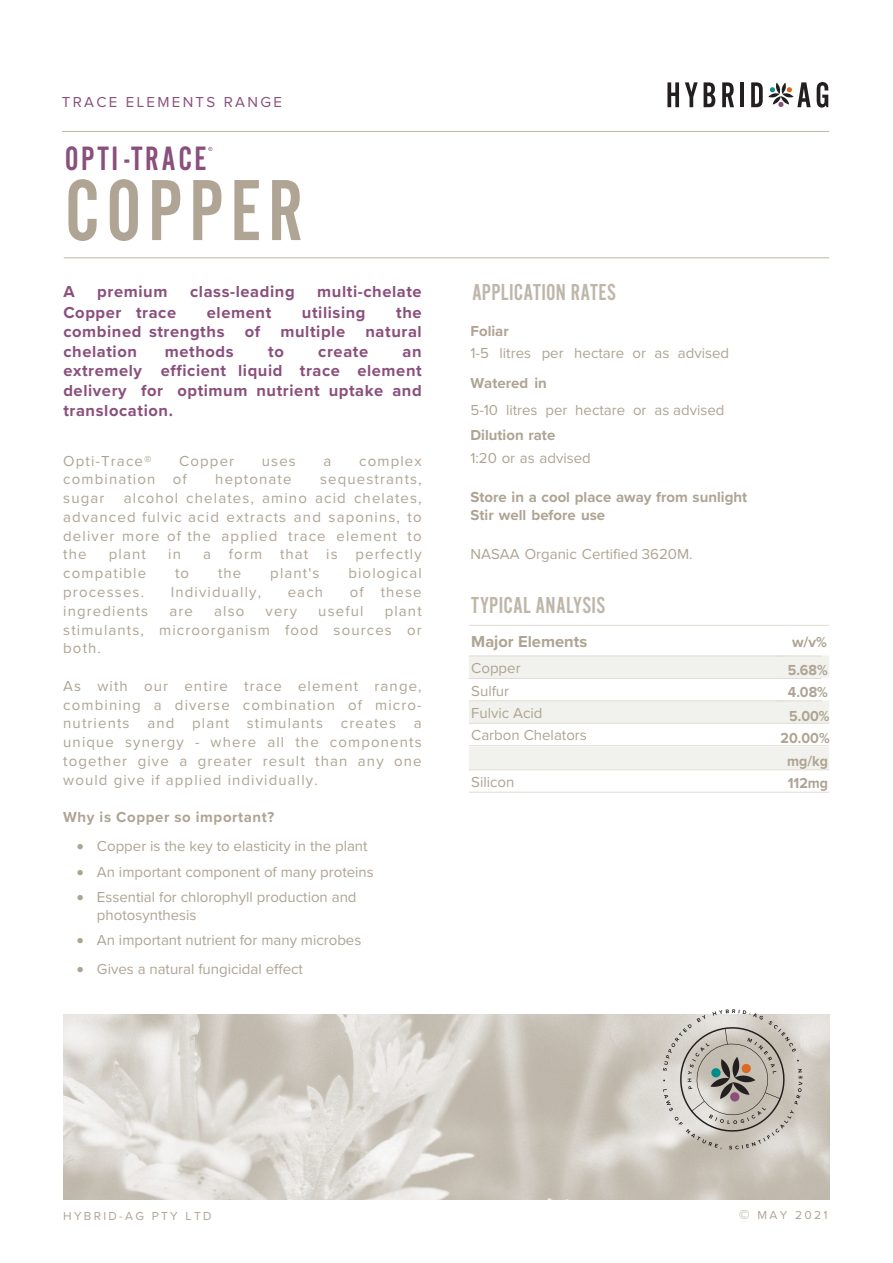
<style>
.page{position:relative;width:893px;height:1263px;background:#fff}
.page>*{position:absolute;margin:0;border:0;box-sizing:border-box;transform-origin:0 0}
.t1{font:90px "Alternate Got No 2 D";letter-spacing:.07em;color:#b0a595}
.t2{font:35.1px "Alternate Got No 2 D";letter-spacing:.075em;color:#8a4f7c}
.t3{font:24px "Alternate Got No 2 D";letter-spacing:.01em;color:#bfb6aa}
.t4{font:700 16.5px/19.8px "Proxima Nova";letter-spacing:.035em;color:#8a4f7c;text-align:justify}
.t5{font:700 16.5px "Proxima Nova";color:#afa493}
.t6{font:15px/18.8px "Proxima Nova";letter-spacing:.075em;color:#afa494;text-align:justify}
.t7{font:15px/18px "Proxima Nova";color:#afa493}
.t8{font:700 15px/17.4px "Proxima Nova";color:#afa493}
.t9{font:15px "Proxima Nova";color:#afa494}
.t10{font:700 15px "Proxima Nova";color:#afa493;scale:.94 1}
.t11{font:700 15px "Proxima Nova";letter-spacing:.04em;color:#afa494}
.t12{font:15px "Proxima Nova";letter-spacing:.155em;color:#8a4f7c}
.t13{font:12px "Proxima Nova";letter-spacing:.195em;color:#afa494}
.s1{color:#afa493}
.s2{font-size:13.5px}
</style>
<div class="page">
<hr style="left:62px;top:131px;width:767px;height:1px;background:#bfb6aa">
<hr style="left:64px;top:257px;width:765px;height:1px;background:#bfb6aa">
<svg style="left:667px;top:82px;width:12px;height:25px"></svg>
<svg style="left:685px;top:82px;width:13px;height:25px"></svg>
<svg style="left:704px;top:82px;width:11px;height:25px"></svg>
<svg style="left:722px;top:82px;width:12px;height:25px"></svg>
<hr style="left:740px;top:82px;width:4px;height:25px;background:#231f20">
<svg style="left:817px;top:82px;width:11px;height:26px"></svg>
<svg style="left:751px;top:82px;width:60px;height:25px"></svg>
<img style="left:64px;top:1014px;width:765px;height:185px">
<hr style="left:469px;top:625px;width:315px;height:1px;background:#e1dcd5">
<hr style="left:784px;top:625px;width:45px;height:1px;background:#e1dcd5">
<svg style="left:663px;top:1009px;width:139px;height:140px"></svg>
<svg style="left:208px;top:147px;width:4px;height:4px"></svg>
<svg style="left:469px;top:655px;width:360px;height:116px"></svg>
<hr style="left:469px;top:769px;width:315px;height:1px;background:#e1dcd5">
<hr style="left:784px;top:769px;width:45px;height:1px;background:#e1dcd5">
<hr style="left:469px;top:792px;width:315px;height:1px;background:#e1dcd5">
<hr style="left:784px;top:792px;width:45px;height:1px;background:#e1dcd5">
<p class="t12" style="left:62px;top:95px;width:222px">TRACE ELEMENTS RANGE</p>
<h2 class="t2" style="left:65px;top:140px;width:144px">OPTI-TRACE</h2>
<h1 class="t1" style="left:65px;top:163px;width:240px">COPPER</h1>
<p class="t4" style="left:63px;top:281px;width:13px">A</p>
<p class="t4" style="left:97px;top:281px;width:72px">premium</p>
<p class="t4" style="left:190px;top:281px;width:106px">class-leading</p>
<p class="t4" style="left:317px;top:281px;width:106px">multi-chelate</p>
<p class="t4" style="left:63px;top:302px;width:114px">Copper trace</p>
<p class="t4" style="left:207px;top:302px;width:66px">element</p>
<p class="t4" style="left:302px;top:302px;width:65px">utilising</p>
<p class="t4" style="left:63px;top:302px;width:360px;text-indent:333px">the combined strengths of multiple natural chelation</p>
<p class="t4" style="left:165px;top:341px;width:70px">methods</p>
<p class="t4" style="left:268px;top:341px;width:17px">to</p>
<p class="t4" style="left:318px;top:341px;width:51px">create</p>
<p class="t4" style="left:63px;top:341px;width:360px;text-indent:339px">an extremely efficient liquid trace element delivery for optimum nutrient uptake and translocation.</p>
<p class="t6" style="left:63px;top:451px;width:90px">Opti-Trace®</p>
<p class="t6" style="left:179px;top:451px;width:56px">Copper</p>
<p class="t6" style="left:262px;top:451px;width:36px">uses</p>
<p class="t6" style="left:324px;top:451px;width:9px">a</p>
<p class="t6" style="left:359px;top:451px;width:64px">complex</p>
<p class="t6" style="left:63px;top:469px;width:125px">combination of</p>
<p class="t6" style="left:215px;top:469px;width:78px">heptonate</p>
<p class="t6" style="left:320px;top:469px;width:103px">sequestrants,</p>
<p class="t6" style="left:63px;top:488px;width:43px">sugar</p>
<p class="t6" style="left:63px;top:488px;width:360px;text-indent:61px">alcohol chelates, amino acid chelates, advanced fulvic acid extracts and saponins, to deliver more of the applied trace element to the</p>
<p class="t6" style="left:109px;top:544px;width:39px">plant</p>
<p class="t6" style="left:168px;top:544px;width:14px">in</p>
<p class="t6" style="left:203px;top:544px;width:220px">a form that is perfectly</p>
<p class="t6" style="left:63px;top:563px;width:84px">compatible</p>
<p class="t6" style="left:175px;top:563px;width:16px">to</p>
<p class="t6" style="left:218px;top:563px;width:25px">the</p>
<p class="t6" style="left:270px;top:563px;width:51px">plant's</p>
<p class="t6" style="left:348px;top:563px;width:75px">biological</p>
<p class="t6" style="left:63px;top:582px;width:82px">processes.</p>
<p class="t6" style="left:171px;top:582px;width:92px">Individually,</p>
<p class="t6" style="left:288px;top:582px;width:37px">each</p>
<p class="t6" style="left:350px;top:582px;width:74px">of these</p>
<p class="t6" style="left:63px;top:601px;width:86px">ingredients</p>
<p class="t6" style="left:169px;top:601px;width:25px">are</p>
<p class="t6" style="left:214px;top:601px;width:32px">also</p>
<p class="t6" style="left:266px;top:601px;width:33px">very</p>
<p class="t6" style="left:318px;top:601px;width:47px">useful</p>
<p class="t6" style="left:63px;top:601px;width:360px;text-indent:321px">plant stimulants, microorganism food sources or both.</p>
<p class="t6" style="left:63px;top:676px;width:360px">As with our entire trace element range, combining a diverse combination of micro&shy;nutrients and plant stimulants creates a unique synergy - where all the components together give a greater result than any one would give if applied individually.</p>
<p class="t11" style="left:63px;top:806px;width:213px">Why is Copper so important?</p>
<p class="t7" style="left:77px;top:837px;width:292px">• Copper is the key to elasticity in the plant</p>
<p class="t9" style="left:77px;top:861px;width:298px"><span class="s1">•</span> An important component of many proteins</p>
<p class="t7" style="left:97px;top:888px;width:261px;text-indent:-20px">• Essential for chlorophyll production and photosynthesis</p>
<p class="t7" style="left:77px;top:930px;width:286px">• An important nutrient for many microbes</p>
<p class="t9" style="left:77px;top:958px;width:227px"><span class="s1">•</span> Gives a natural fungicidal effect</p>
<h3 class="t3" style="left:472px;top:279px;width:145px">APPLICATION RATES</h3>
<p class="t8" style="left:470px;top:322px;width:40px">Foliar</p>
<p class="t7" style="left:470px;top:343px;width:260px">1-5 litres per hectare or as advised</p>
<p class="t8" style="left:470px;top:374px;width:78px">Watered in</p>
<p class="t7" style="left:470px;top:400px;width:256px">5-10 litres per hectare or as advised</p>
<p class="t8" style="left:470px;top:426px;width:86px">Dilution rate</p>
<p class="t7" style="left:470px;top:450px;width:122px">1:20 or as advised</p>
<p class="t8" style="left:470px;top:488px;width:278px">Store in a cool place away from sunlight<br>Stir well before use</p>
<p class="t7" style="left:470px;top:545px;width:224px">NASAA Organic Certified 3620M.</p>
<h3 class="t3" style="left:471px;top:592px;width:136px">TYPICAL ANALYSIS</h3>
<p class="t5" style="left:471px;top:629px;width:117px">Major Elements</p>
<p class="t8" style="left:792px;top:632px;width:36px">w/v%</p>
<p class="t7" style="left:471px;top:658px;width:51px">Copper</p>
<p class="t10" style="left:788px;top:658px;width:44px">5.68%</p>
<p class="t7" style="left:471px;top:681px;width:39px">Sulfur</p>
<p class="t10" style="left:788px;top:681px;width:44px">4.08%</p>
<p class="t7" style="left:471px;top:703px;width:73px">Fulvic Acid</p>
<p class="t10" style="left:789px;top:704px;width:45px">5.00%</p>
<p class="t7" style="left:471px;top:726px;width:117px">Carbon Chelators</p>
<p class="t10" style="left:781px;top:727px;width:54px">20.00%</p>
<p class="t10" style="left:787px;top:750px;width:45px">mg/kg</p>
<p class="t7" style="left:471px;top:773px;width:45px">Silicon</p>
<p class="t10" style="left:788px;top:772px;width:44px">112mg</p>
<p class="t13" style="left:63px;top:1207px;width:150px">HYBRID-AG PTY LTD</p>
<p class="t13" style="left:739px;top:1206px;width:90px"><span class="s2">©</span> MAY 2021</p>
</div>
